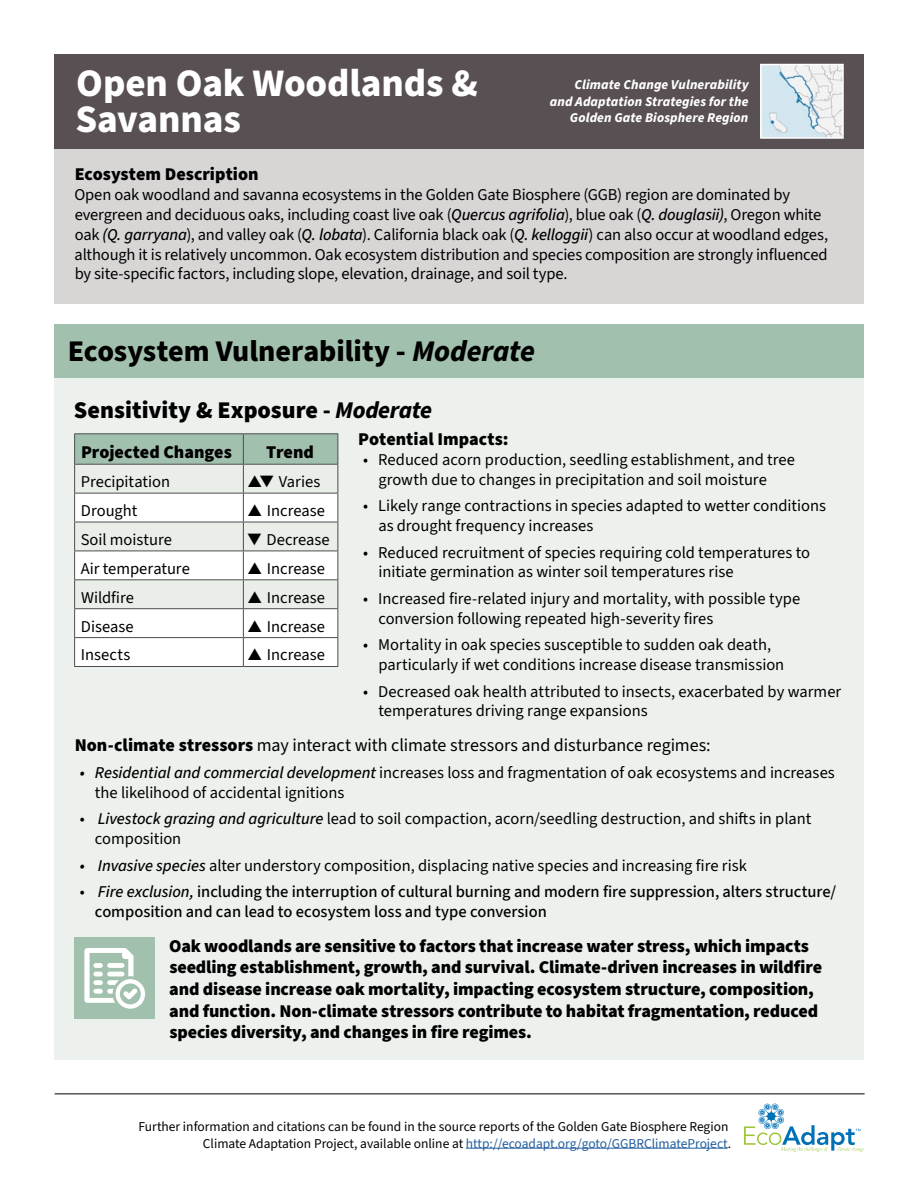
<style>
.page{position:relative;width:918px;height:1188px;background:#fff}
.page>*{position:absolute;margin:0;border:0;box-sizing:border-box;transform-origin:0 0}
.t1{font:800 39px/36px "Source Sans 3";letter-spacing:-.005em;color:#fff}
.t2{font:800 30px "Source Sans 3";color:#000}
.t3{font:900 24px "Source Sans 3";color:#000}
.Subtitle{font:900 18px/21.6px "Source Sans 3";letter-spacing:-.01em;color:#000}
.Subtitle-2{font:18px "Source Sans 3";letter-spacing:-.005em;color:#000}
.Body_Copy{font:16.5px/19.8px "Source Sans 3";letter-spacing:-.005em;color:#000}
.t4{font:500 16.5px/19.8px "Source Sans 3";color:#000}
.table_not_bullets{font:16.5px "Source Sans 3";color:#000}
.t5{font:13.5px/16.2px "Source Sans 3";color:#000;text-align:right}
.Body_Copy-2{font:italic 800 13.5px/16.2px "Source Sans 3";letter-spacing:.01em;color:#fff;text-align:right}
.s1{font-weight:500;font-style:italic}
.s2{font-style:italic}
.s3{font-weight:800}
.s4{font-weight:800;font-style:italic}
.s5{font-weight:900}
.s6{font-weight:400}
.s7{color:#215e9e}
</style>
<div class="page">
<hr style="left:466px;top:1148px;width:262px;height:1px;background:#215e9e">
<svg style="left:744px;top:1104px;width:120px;height:48px"></svg>
<hr style="left:55px;top:1094px;width:810px;height:1px;background:#000">
<div style="left:54px;top:54px;width:810px;height:250px;background:#d8d5d5"></div>
<div style="left:54px;top:364px;width:810px;height:696px;background:#edf1ed"></div>
<div style="left:54px;top:54px;width:810px;height:94px;background:#585053"></div>
<img style="left:763px;top:67px;width:78px;height:69px">
<div style="left:760px;top:64px;width:84px;height:75px;border:2px solid #fff"></div>
<div style="left:54px;top:324px;width:810px;height:54px;background:#a1c0ad"></div>
<hr style="left:74px;top:433px;width:169px;height:1px;background:#4d4d4f">
<hr style="left:243px;top:433px;width:95px;height:1px;background:#4d4d4f">
<svg style="left:74px;top:434px;width:265px;height:232px"></svg>
<hr style="left:74px;top:666px;width:169px;height:1px;background:#4d4d4f">
<hr style="left:243px;top:666px;width:95px;height:1px;background:#4d4d4f">
<div style="left:74px;top:938px;width:81px;height:81px;background:#a1c0ad"></div>
<svg style="left:84px;top:948px;width:61px;height:61px"></svg>
<h1 class="t1" style="left:76px;top:65px;width:404px">Open Oak Woodlands &amp;<br>Savannas</h1>
<p class="Subtitle" style="left:75px;top:164px;width:185px">Ecosystem Description</p>
<p class="Body_Copy" style="left:74px;top:185px;width:755px">Open oak woodland and savanna ecosystems in the Golden Gate Biosphere (GGB) region are dominated by evergreen and deciduous oaks, including coast live oak (<span class="s1">Quercus agrifolia</span>), blue oak (<span class="s1">Q. douglasii)</span>, Oregon white oak <span class="s1">(Q. garryana</span>), and valley oak (<span class="s1">Q. lobata</span>). California black oak (<span class="s1">Q. kelloggii</span>) can also occur at woodland edges, although it is relatively uncommon. Oak ecosystem distribution and species composition are strongly influenced by site-specific factors, including slope, elevation, drainage, and soil type.</p>
<p class="Body_Copy-2" style="left:550px;top:77px;width:200px">Climate Change Vulnerability and Adaptation Strategies for the<br>Golden Gate Biosphere Region</p>
<h2 class="t2" style="left:68px;top:331px;width:469px">Ecosystem Vulnerability - <span class="s2">Moderate</span></h2>
<h3 class="t3" style="left:74px;top:394px;width:360px">Sensitivity &amp; Exposure <span class="s3">-</span> <span class="s4">Moderate</span></h3>
<p class="Subtitle" style="left:81px;top:441px;width:152px">Projected Changes</p>
<p class="Subtitle" style="left:266px;top:441px;width:49px">Trend</p>
<p class="table_not_bullets" style="left:81px;top:471px;width:91px">Precipitation</p>
<p class="table_not_bullets" style="left:248px;top:471px;width:74px">▲▼ Varies</p>
<p class="table_not_bullets" style="left:81px;top:500px;width:58px">Drought</p>
<p class="table_not_bullets" style="left:248px;top:500px;width:79px">▲ Increase</p>
<p class="table_not_bullets" style="left:81px;top:529px;width:93px">Soil moisture</p>
<p class="table_not_bullets" style="left:247px;top:529px;width:84px">▼ Decrease</p>
<p class="table_not_bullets" style="left:81px;top:558px;width:111px">Air temperature</p>
<p class="table_not_bullets" style="left:248px;top:558px;width:79px">▲ Increase</p>
<p class="table_not_bullets" style="left:81px;top:587px;width:55px">Wildfire</p>
<p class="table_not_bullets" style="left:248px;top:587px;width:79px">▲ Increase</p>
<p class="table_not_bullets" style="left:81px;top:616px;width:54px">Disease</p>
<p class="table_not_bullets" style="left:248px;top:616px;width:79px">▲ Increase</p>
<p class="table_not_bullets" style="left:81px;top:645px;width:51px">Insects</p>
<p class="table_not_bullets" style="left:248px;top:645px;width:79px">▲ Increase</p>
<p class="Subtitle" style="left:358px;top:428px;width:152px">Potential Impacts:</p>
<p class="Body_Copy" style="left:378px;top:450px;width:418px;text-indent:-15px">• Reduced acorn production, seedling establishment, and tree growth due to changes in precipitation and soil moisture</p>
<p class="Body_Copy" style="left:378px;top:496px;width:449px;text-indent:-15px">• Likely range contractions in species adapted to wetter conditions as drought frequency increases</p>
<p class="Body_Copy" style="left:378px;top:542px;width:433px;text-indent:-15px">• Reduced recruitment of species requiring cold temperatures to initiate germination as winter soil temperatures rise</p>
<p class="Body_Copy" style="left:378px;top:589px;width:423px;text-indent:-15px">• Increased fire-related injury and mortality, with possible type conversion following repeated high-severity fires</p>
<p class="Body_Copy" style="left:378px;top:635px;width:407px;text-indent:-15px">• Mortality in oak species susceptible to sudden oak death, particularly if wet conditions increase disease transmission</p>
<p class="Body_Copy" style="left:378px;top:681px;width:464px;text-indent:-15px">• Decreased oak health attributed to insects, exacerbated by warmer temperatures driving range expansions</p>
<p class="Subtitle-2" style="left:75px;top:734px;width:638px"><span class="s5">Non-climate stressors</span> may interact with climate stressors and disturbance regimes:</p>
<p class="Body_Copy" style="left:95px;top:762px;width:742px;text-indent:-15px"><span class="s1">• Residential and commercial development</span> increases loss and fragmentation of oak ecosystems and increases the likelihood of accidental ignitions</p>
<p class="Body_Copy" style="left:95px;top:809px;width:718px;text-indent:-15px">• <span class="s1">Livestock grazing and agriculture</span> lead to soil compaction, acorn/seedling destruction, and shifts in plant composition</p>
<p class="Body_Copy" style="left:80px;top:855px;width:669px"><span class="s1">• Invasive species</span> alter understory composition, displacing native species and increasing fire risk</p>
<p class="t4" style="left:95px;top:882px;width:743px;text-indent:-15px"><span class="s6">•</span> <span class="s2">Fire exclusion,</span> including the interruption of cultural burning and modern fire suppression, alters structure/ composition and can lead to ecosystem loss and type conversion</p>
<p class="Subtitle" style="left:169px;top:935px;width:655px">Oak woodlands are sensitive to factors that increase water stress, which impacts seedling establishment, growth, and survival. Climate-driven increases in wildfire and disease increase oak mortality, impacting ecosystem structure, composition, and function. Non-climate stressors contribute to habitat fragmentation, reduced species diversity, and changes in fire regimes.</p>
<p class="t5" style="left:139px;top:1119px;width:594px">Further information and citations can be found in the source reports of the Golden Gate Biosphere Region<br>Climate Adaptation Project, available online at <span class="s7">http://ecoadapt.org/goto/GGBRClimateProject</span>.</p>
</div>
